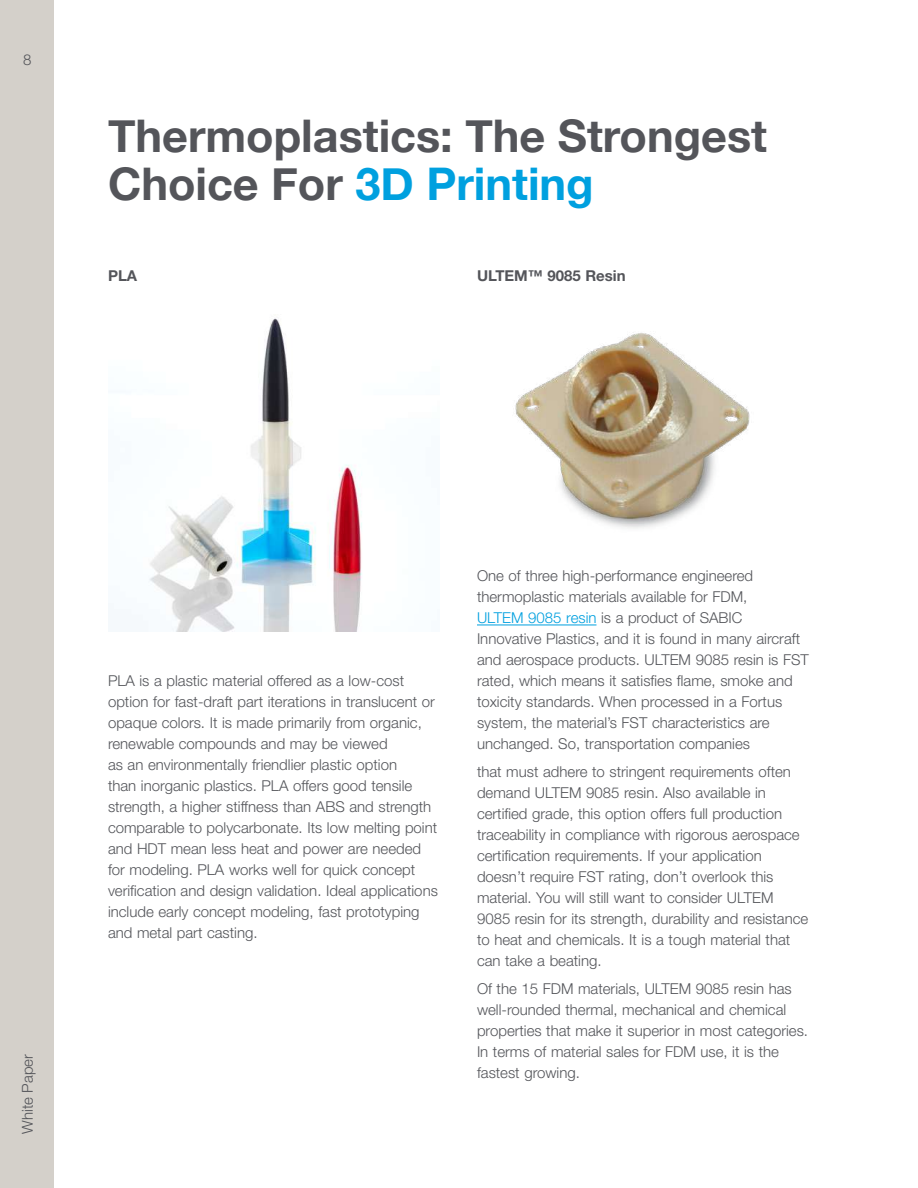
<style>
.page{position:relative;width:918px;height:1188px;background:#fff}
.page>*{position:absolute;margin:0;border:0;box-sizing:border-box;transform-origin:0 0}
.t1{font:700 45px/48px "Helvetica Neue";color:#54555a}
.t2{font:300 15px/21px "Helvetica Neue LT Std";color:#54555a}
.t3{font:700 15px "Helvetica Neue LT Std";color:#54555a}
.s1{color:#00a0df}
</style>
<div class="page">
<div style="left:0;top:0;width:54px;height:1188px;background:#d4d0ca"></div>
<hr style="left:477px;top:625px;width:120px;height:1px;background:#00a0df">
<img style="left:149px;top:318px;width:213px;height:314px">
<img style="left:515px;top:332px;width:235px;height:197px">
<p class="t2" style="left:23px;top:49px;width:10px">8</p>
<h1 class="t1" style="left:108px;top:113px;width:661px">Thermoplastics: The Strongest<br>Choice For <span class="s1">3D Printing</span></h1>
<p class="t3" style="left:108px;top:266px;width:31px">PLA</p>
<p class="t3" style="left:477px;top:266px;width:150px">ULTEM™ 9085 Resin</p>
<p class="t2" style="left:17px;top:1134px;width:82px;rotate:-90deg">White Paper</p>
<p class="t2" style="left:108px;top:670px;width:331px">PLA is a plastic material offered as a low-cost option for fast-draft part iterations in translucent or opaque colors. It is made primarily from organic, renewable compounds and may be viewed<br>as an environmentally friendlier plastic option<br>than inorganic plastics. PLA offers good tensile strength, a higher stiffness than ABS and strength comparable to polycarbonate. Its low melting point and HDT mean less heat and power are needed for modeling. PLA works well for quick concept verification and design validation. Ideal applications include early concept modeling, fast prototyping and metal part casting.</p>
<p class="t2" style="left:477px;top:565px;width:333px">One of three high-performance engineered thermoplastic materials available for FDM,<br><span class="s1">ULTEM 9085 resin</span> is a product of SABIC Innovative Plastics, and it is found in many aircraft and aerospace products. ULTEM 9085 resin is FST rated, which means it satisfies flame, smoke and toxicity standards. When processed in a Fortus system, the material’s FST characteristics are unchanged. So, transportation companies</p>
<p class="t2" style="left:477px;top:761px;width:333px">that must adhere to stringent requirements often demand ULTEM 9085 resin. Also available in certified grade, this option offers full production traceability in compliance with rigorous aerospace certification requirements. If your application doesn’t require FST rating, don’t overlook this material. You will still want to consider ULTEM 9085 resin for its strength, durability and resistance to heat and chemicals. It is a tough material that can take a beating.</p>
<p class="t2" style="left:477px;top:978px;width:333px">Of the 15 FDM materials, ULTEM 9085 resin has well-rounded thermal, mechanical and chemical properties that make it superior in most categories.<br>In terms of material sales for FDM use, it is the fastest growing.</p>
</div>
